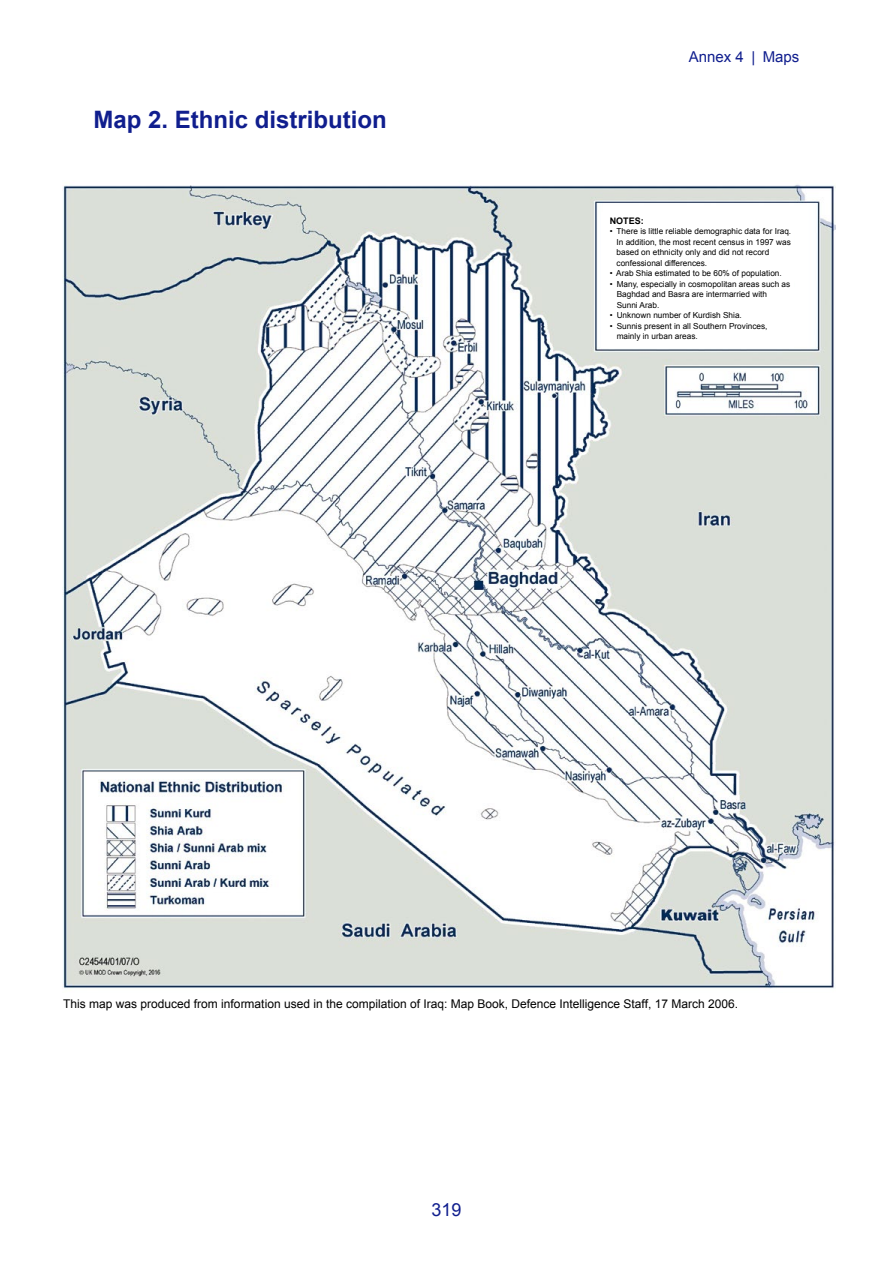
<style>
.page{position:relative;width:893px;height:1263px;background:#fff}
.page>*{position:absolute;margin:0;border:0;box-sizing:border-box;transform-origin:0 0}
.Heading_C{font:700 24px "Arial";color:#101e8e}
.t1{font:18px "Arial";color:#101e8e}
.t2{font:15px "Arial";color:#101e8e}
.t3{font:12px "Arial";color:#000}
.t4{font:700 9px "Arial";color:#000}
.t5{font:8.25px/10.5px "Arial";color:#000}
</style>
<div class="page">
<img style="left:63px;top:184px;width:773px;height:805px">
<div style="left:601px;top:212px;width:193px;height:135px;background:#fff"></div>
<p class="Heading_C" style="left:94px;top:106px;width:295px">Map 2. Ethnic distribution</p>
<h3 class="t2" style="left:689px;top:47px;width:112px">Annex 4 | Maps</h3>
<p class="t4" style="left:610px;top:215px;width:36px">NOTES:</p>
<p class="t5" style="left:616px;top:226px;width:176px;text-indent:-7px">• There is little reliable demographic data for Iraq.<br>In addition, the most recent census in 1997 was based on ethnicity only and did not record confessional differences.</p>
<p class="t5" style="left:610px;top:268px;width:174px">• Arab Shia estimated to be 60% of population.</p>
<p class="t5" style="left:617px;top:279px;width:175px;text-indent:-7px">• Many, especially in cosmopolitan areas such as<br>Baghdad and Basra are intermarried with<br>Sunni Arab.</p>
<p class="t5" style="left:610px;top:310px;width:134px">• Unknown number of Kurdish Shia.</p>
<p class="t5" style="left:617px;top:321px;width:152px;text-indent:-7px">• Sunnis present in all Southern Provinces, mainly in urban areas.</p>
<p class="t3" style="left:63px;top:995px;width:676px">This map was produced from information used in the compilation of Iraq: Map Book, Defence Intelligence Staff, 17 March 2006.</p>
<h2 class="t1" style="left:431px;top:1197px;width:32px">319</h2>
</div>
